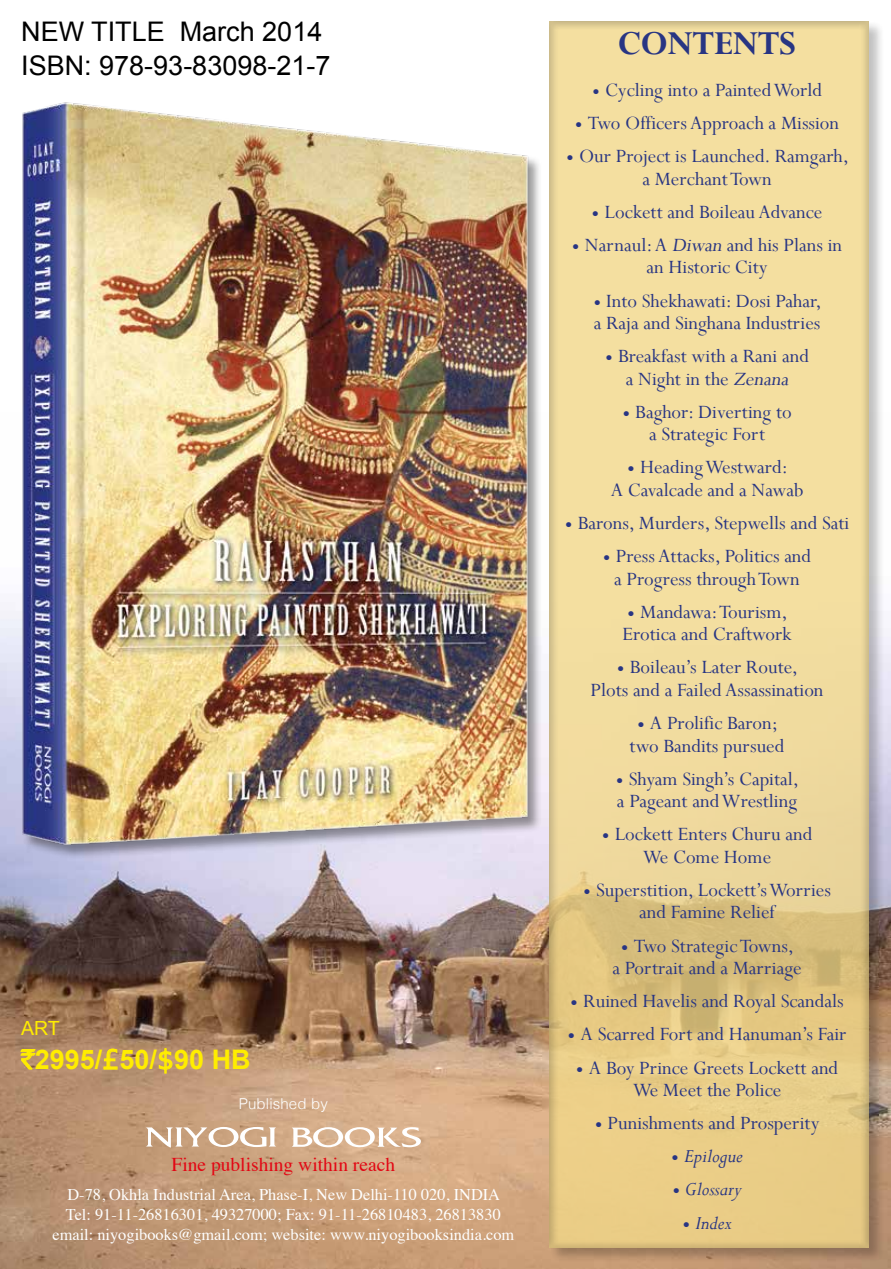
<style>
.page{position:relative;width:891px;height:1269px;background:#fff}
.page>*{position:absolute;margin:0;border:0;box-sizing:border-box;transform-origin:0 0}
.t1{font:700 37.5px "Perpetua";color:#283583}
.t2{font:27px/34.5px "Arial";color:#000}
.t3{font:700 27px "Arial";color:#ffed00}
.t4{font:21px/22.5px "Perpetua";color:#283583;text-align:center}
.t5{font:italic 21px "Perpetua";color:#283583}
.t6{font:19.5px "Times";color:#e30613}
.t7{font:19.5px "Arial";color:#ffed00}
.t8{font:16.35px/19.6px "Times";color:#fff;text-align:center}
.t9{font:300 15px "Helvetica";letter-spacing:.01em;color:#fff}
.s1{font-family:"Rupee Foradian";font-weight:400}
.s2{font-size:22.5px}
.s3{font-style:italic}
.s4{font-style:normal;font-size:22.5px}
</style>
<div class="page">
<img style="left:0;top:602px;width:891px;height:667px">
<svg style="left:20px;top:1049px;width:15px;height:21px"></svg>
<svg style="left:104px;top:1049px;width:14px;height:21px"></svg>
<svg style="left:159px;top:1048px;width:13px;height:26px"></svg>
<svg style="left:146px;top:1127px;width:130px;height:21px"></svg>
<svg style="left:292px;top:1127px;width:129px;height:20px"></svg>
<div style="left:23px;top:103px;width:520px;height:756px;background:#000;opacity:.4"></div>
<img style="left:21px;top:102px;width:512px;height:748px">
<div style="left:549px;top:21px;width:336px;height:1243px;background:#000;opacity:.3"></div>
<div style="left:548px;top:21px;width:322px;height:1227px;background:#000;opacity:.75"></div>
<p class="t2" style="left:21px;top:14px;width:311px">NEW TITLE March 2014<br>ISBN: 978-93-83098-21-7</p>
<p class="t7" style="left:21px;top:1015px;width:40px">ART</p>
<p class="t3" style="left:21px;top:1042px;width:231px"><span class="s1">`</span>2995/<span class="s1">£</span>50/<span class="s1">$</span>90 HB</p>
<p class="t9" style="left:239px;top:1095px;width:91px">Published by</p>
<p class="t6" style="left:172px;top:1147px;width:225px">Fine publishing within reach</p>
<p class="t8" style="left:52px;top:1184px;width:463px">D-78, Okhla Industrial Area, Phase-I, New Delhi-110 020, INDIA<br>Tel: 91-11-26816301, 49327000; Fax: 91-11-26810483, 26813830 email: niyogibooks@gmail.com; website: www.niyogibooksindia.com</p>
<h1 class="t1" style="left:618px;top:20px;width:180px">CONTENTS</h1>
<p class="t4" style="left:592px;top:78px;width:231px"><span class="s2">•</span> Cycling into a Painted World</p>
<p class="t4" style="left:575px;top:111px;width:266px"><span class="s2">•</span> Two Officers Approach a Mission</p>
<p class="t4" style="left:566px;top:144px;width:284px"><span class="s2">•</span> Our Project is Launched. Ramgarh, a Merchant Town</p>
<p class="t4" style="left:592px;top:200px;width:232px"><span class="s2">•</span> Lockett and Boileau Advance</p>
<p class="t4" style="left:572px;top:233px;width:272px"><span class="s2">•</span> Narnaul: A <span class="s3">Diwan</span> and his Plans in an Historic City</p>
<p class="t4" style="left:593px;top:289px;width:230px;text-align:left"><span class="s2">•</span> Into Shekhawati: Dosi Pahar, a Raja and Singhana Industries</p>
<p class="t4" style="left:605px;top:344px;width:205px"><span class="s2">•</span> Breakfast with a Rani and a Night in the <span class="s3">Zenana</span></p>
<p class="t4" style="left:622px;top:400px;width:171px"><span class="s2">•</span> Baghor: Diverting to a Strategic Fort</p>
<p class="t4" style="left:611px;top:456px;width:194px"><span class="s2">•</span> Heading Westward:<br>A Cavalcade and a Nawab</p>
<p class="t4" style="left:565px;top:511px;width:286px"><span class="s2">•</span> Barons, Murders, Stepwells and Sati</p>
<p class="t4" style="left:603px;top:545px;width:210px"><span class="s2">•</span> Press Attacks, Politics and a Progress through Town</p>
<p class="t4" style="left:623px;top:600px;width:171px;text-align:left"><span class="s2">•</span> Mandawa: Tourism,<br>Erotica and Craftwork</p>
<p class="t4" style="left:591px;top:656px;width:235px"><span class="s2">•</span> Boileau’s Later Route,<br>Plots and a Failed Assassination</p>
<p class="t4" style="left:630px;top:711px;width:156px"><span class="s2">•</span> A Prolific Baron; two Bandits pursued</p>
<p class="t4" style="left:616px;top:767px;width:185px;text-align:left"><span class="s2">•</span> Shyam Singh’s Capital, a Pageant and Wrestling</p>
<p class="t4" style="left:602px;top:823px;width:212px"><span class="s2">•</span> Lockett Enters Churu and<br>We Come Home</p>
<p class="t4" style="left:583px;top:878px;width:249px"><span class="s2">•</span> Superstition, Lockett’s Worries and Famine Relief</p>
<p class="t4" style="left:612px;top:934px;width:191px"><span class="s2">•</span> Two Strategic Towns,<br>a Portrait and a Marriage</p>
<p class="t4" style="left:570px;top:990px;width:275px"><span class="s2">•</span> Ruined Havelis and Royal Scandals</p>
<p class="t4" style="left:568px;top:1023px;width:280px"><span class="s2">•</span> A Scarred Fort and Hanuman’s Fair</p>
<p class="t4" style="left:576px;top:1056px;width:264px"><span class="s2">•</span> A Boy Prince Greets Lockett and<br>We Meet the Police</p>
<p class="t4" style="left:595px;top:1111px;width:226px"><span class="s2">•</span> Punishments and Prosperity</p>
<p class="t5" style="left:671px;top:1143px;width:73px"><span class="s4">•</span> Epilogue</p>
<p class="t5" style="left:672px;top:1176px;width:71px"><span class="s4">•</span> Glossary</p>
<p class="t5" style="left:682px;top:1209px;width:51px"><span class="s4">•</span> Index</p>
</div>
